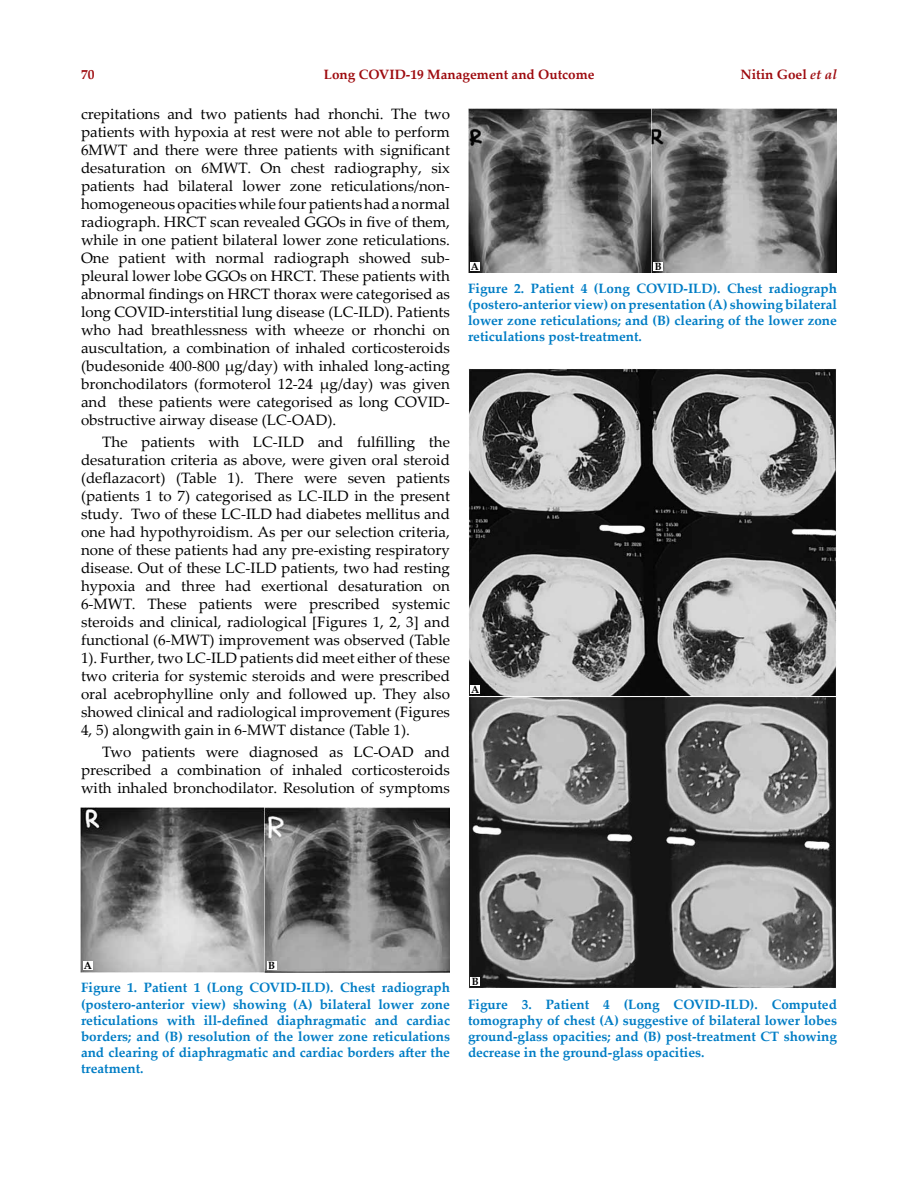
<style>
.page{position:relative;width:918px;height:1188px;background:#fff}
.page>*{position:absolute;margin:0;border:0;box-sizing:border-box;transform-origin:0 0}
.t1{font:15px/18px "Palatino Linotype";color:#000;text-align:justify}
.t2{font:700 13.5px/16.2px "Palatino Linotype";color:#007dc5;text-align:justify}
.t3{font:700 13.5px "Palatino Linotype";color:#9e0b0f}
.t4{font:700 10.5px "Palatino Linotype";color:#000}
.s1{font-style:italic}
</style>
<div class="page">
<img style="left:81px;top:808px;width:369px;height:164px">
<img style="left:468px;top:108px;width:369px;height:164px">
<img style="left:469px;top:369px;width:368px;height:619px">
<div style="left:83px;top:961px;width:10px;height:9px;background:#fff"></div>
<div style="left:267px;top:961px;width:9px;height:9px;background:#fff"></div>
<div style="left:470px;top:262px;width:10px;height:9px;background:#fff"></div>
<div style="left:654px;top:262px;width:9px;height:9px;background:#fff"></div>
<div style="left:471px;top:685px;width:9px;height:9px;background:#fff"></div>
<div style="left:471px;top:977px;width:9px;height:9px;background:#fff"></div>
<p class="t3" style="left:324px;top:65px;width:272px">Long COVID-19 Management and Outcome</p>
<p class="t3" style="left:740px;top:65px;width:98px">Nitin Goel <span class="s1">et al</span></p>
<p class="t3" style="left:81px;top:65px;width:15px">70</p>
<p class="t1" style="left:81px;top:104px;width:371px">crepitations and two patients had rhonchi. The two patients with hypoxia at rest were not able to perform 6MWT and there were three patients with significant desaturation on 6MWT. On chest radiography, six patients had bilateral lower zone reticulations/non&shy;homogeneous opacities while four patients had a normal radiograph. HRCT scan revealed GGOs in five of them, while in one patient bilateral lower zone reticulations.<br>One patient with normal radiograph showed sub&shy;pleural lower lobe GGOs on HRCT. These patients with abnormal findings on HRCT thorax were categorised as long COVID-interstitial lung disease (LC-ILD). Patients who had breathlessness with wheeze or rhonchi on auscultation, a combination of inhaled corticosteroids (budesonide 400-800 µg/day) with inhaled long-acting bronchodilators (formoterol 12-24 µg/day) was given and these patients were categorised as long COVID&shy;obstructive airway disease (LC-OAD).</p>
<p class="t1" style="left:81px;top:433px;width:371px;text-indent:21px">The patients with LC-ILD and fulfilling the desaturation criteria as above, were given oral steroid (deflazacort) (Table 1). There were seven patients (patients 1 to 7) categorised as LC-ILD in the present study. Two of these LC-ILD had diabetes mellitus and one had hypothyroidism. As per our selection criteria, none of these patients had any pre-existing respiratory disease. Out of these LC-ILD patients, two had resting hypoxia and three had exertional desaturation on 6-MWT. These patients were prescribed systemic steroids and clinical, radiological [Figures 1, 2, 3] and functional (6-MWT) improvement was observed (Table 1). Further, two LC-ILD patients did meet either of these two criteria for systemic steroids and were prescribed oral acebrophylline only and followed up. They also showed clinical and radiological improvement (Figures 4, 5) alongwith gain in 6-MWT distance (Table 1).</p>
<p class="t1" style="left:81px;top:743px;width:371px;text-indent:21px">Two patients were diagnosed as LC-OAD and prescribed a combination of inhaled corticosteroids with inhaled bronchodilator. Resolution of symptoms</p>
<p class="t4" style="left:471px;top:259px;width:10px">A</p>
<p class="t4" style="left:655px;top:259px;width:8px">B</p>
<p class="t2" style="left:468px;top:279px;width:371px">Figure 2. Patient 4 (Long COVID-ILD). Chest radiograph (postero-anterior view) on presentation (A) showing bilateral lower zone reticulations; and (B) clearing of the lower zone reticulations post-treatment.</p>
<p class="t4" style="left:471px;top:682px;width:10px">A</p>
<p class="t4" style="left:84px;top:958px;width:10px">A</p>
<p class="t4" style="left:268px;top:958px;width:8px">B</p>
<p class="t2" style="left:81px;top:979px;width:371px">Figure 1. Patient 1 (Long COVID-ILD). Chest radiograph (postero-anterior view) showing (A) bilateral lower zone reticulations with ill-defined diaphragmatic and cardiac borders; and (B) resolution of the lower zone reticulations and clearing of diaphragmatic and cardiac borders after the treatment.</p>
<p class="t4" style="left:472px;top:974px;width:8px">B</p>
<p class="t2" style="left:468px;top:995px;width:371px">Figure 3. Patient 4 (Long COVID-ILD). Computed tomography of chest (A) suggestive of bilateral lower lobes ground-glass opacities; and (B) post-treatment CT showing decrease in the ground-glass opacities.</p>
</div>
